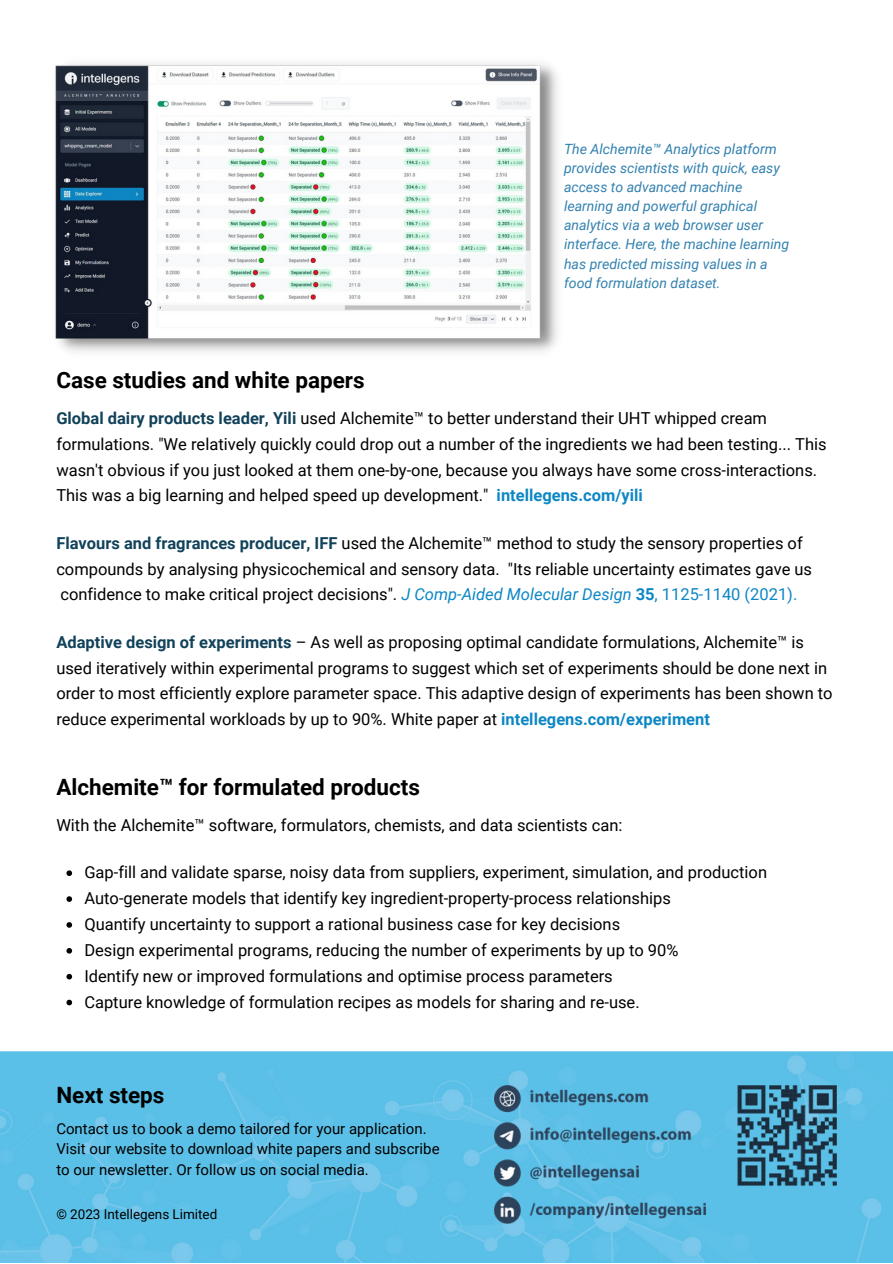
<style>
.page{position:relative;width:893px;height:1264px;background:#fff}
.page>*{position:absolute;margin:0;border:0;box-sizing:border-box;transform-origin:0 0}
.t1{font:700 22.5px "Roboto";color:#000}
.t2{font:16.5px/25.8px "Roboto";color:#000}
.t3{font:15px/20.2px "Roboto";color:#000}
.t4{font:italic 14.1px/19px "Roboto";color:#3281af}
.t5{font:13.5px "Roboto";color:#000}
.s1{font-weight:700;color:#11425a}
.s2{font-weight:700;color:#0d87c4}
.s3{font-style:italic;color:#0d87c4}
.s4{color:#0d87c4}
</style>
<div class="page">
<img style="left:0;top:1051px;width:892px;height:211px">
<img style="left:494px;top:1085px;width:342px;height:138px">
<img style="left:55px;top:63px;width:503px;height:289px">
<svg style="left:66px;top:870px;width:6px;height:6px"></svg>
<svg style="left:66px;top:896px;width:6px;height:5px"></svg>
<svg style="left:66px;top:922px;width:6px;height:5px"></svg>
<svg style="left:66px;top:948px;width:6px;height:5px"></svg>
<svg style="left:66px;top:973px;width:6px;height:6px"></svg>
<svg style="left:66px;top:999px;width:6px;height:6px"></svg>
<p class="t4" style="left:564px;top:139px;width:227px">The Alchemite™ Analytics platform provides scientists with quick, easy access to advanced machine learning and powerful graphical analytics via a web browser user interface. Here, the machine learning has predicted missing values in a food formulation dataset.</p>
<h1 class="t1" style="left:56px;top:367px;width:310px">Case studies and white papers</h1>
<p class="t2" style="left:56px;top:405px;width:771px"><span class="s1">Global dairy products leader, Yili</span> used Alchemite™ to better understand their UHT whipped cream formulations. "We relatively quickly could drop out a number of the ingredients we had been testing... This wasn't obvious if you just looked at them one-by-one, because you always have some cross-interactions.<br>This was a big learning and helped speed up development." <span class="s2">intellegens.com/yili</span></p>
<p class="t2" style="left:56px;top:530px;width:757px"><span class="s1">Flavours and fragrances producer, IFF</span> used the Alchemite™ method to study the sensory properties of compounds by analysing physicochemical and sensory data. "Its reliable uncertainty estimates gave us confidence to make critical project decisions". <span class="s3">J Comp-Aided Molecular Design</span> <span class="s2">35</span><span class="s4">, 1125-1140 (2021).</span></p>
<p class="t2" style="left:56px;top:629px;width:777px"><span class="s1">Adaptive design of experiments</span> – As well as proposing optimal candidate formulations, Alchemite™ is used iteratively within experimental programs to suggest which set of experiments should be done next in order to most efficiently explore parameter space. This adaptive design of experiments has been shown to reduce experimental workloads by up to 90%. White paper at <span class="s2">intellegens.com/experiment</span></p>
<h1 class="t1" style="left:56px;top:774px;width:365px">Alchemite™ for formulated products</h1>
<p class="t2" style="left:56px;top:812px;width:567px">With the Alchemite™ software, formulators, chemists, and data scientists can:</p>
<p class="t2" style="left:84px;top:859px;width:684px">Gap-fill and validate sparse, noisy data from suppliers, experiment, simulation, and production Auto-generate models that identify key ingredient-property-process relationships<br>Quantify uncertainty to support a rational business case for key decisions<br>Design experimental programs, reducing the number of experiments by up to 90%<br>Identify new or improved formulations and optimise process parameters<br>Capture knowledge of formulation recipes as models for sharing and re-use.</p>
<h1 class="t1" style="left:56px;top:1081px;width:110px">Next steps</h1>
<p class="t3" style="left:56px;top:1118px;width:385px">Contact us to book a demo tailored for your application.<br>Visit our website to download white papers and subscribe to our newsletter. Or follow us on social media.</p>
<p class="t5" style="left:56px;top:1206px;width:162px">© 2023 Intellegens Limited</p>
</div>
